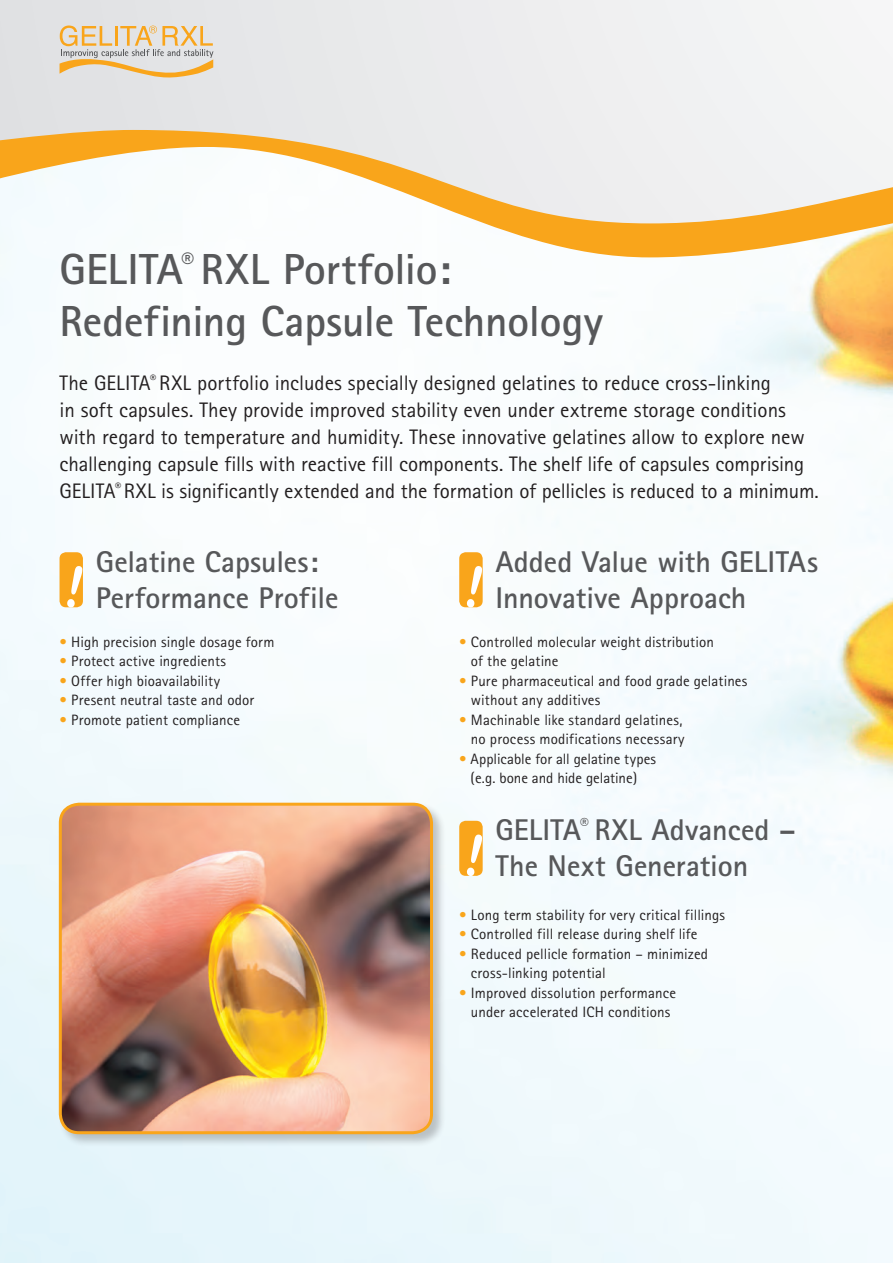
<style>
.page{position:relative;width:893px;height:1263px;background:#fff}
.page>*{position:absolute;margin:0;border:0;box-sizing:border-box;transform-origin:0 0}
.t1{font:700 43.5px/52.2px "Rotis Sans Serif";color:#57585a}
.t2{font:700 30px/36px "Rotis Sans Serif";color:#57585a}
.t3{font:21px/27px "Rotis Sans Serif";color:#231f20}
.t4{font:15px/19.5px "Rotis Sans Serif";letter-spacing:.01em;color:#231f20}
.s1{color:#f9a51b}
</style>
<div class="page">
<img style="left:0;top:276px;width:893px;height:987px">
<svg style="left:0;top:0;width:893px;height:130px"></svg>
<svg style="left:0;top:130px;width:893px;height:146px"></svg>
<div style="left:60px;top:552px;width:23px;height:55px;background:#f9a51b;border-radius:6px"></div>
<svg style="left:66px;top:566px;width:17px;height:42px"></svg>
<div style="left:459px;top:552px;width:24px;height:55px;background:#f9a51b;border-radius:6px"></div>
<svg style="left:466px;top:565px;width:17px;height:43px"></svg>
<div style="left:459px;top:821px;width:24px;height:55px;background:#f9a51b;border-radius:6px"></div>
<svg style="left:466px;top:833px;width:17px;height:44px"></svg>
<svg style="left:60px;top:26px;width:153px;height:51px;background:#e1cfb0"></svg>
<div style="left:58px;top:802px;width:388px;height:346px;background:#231f20;opacity:.25"></div>
<img style="left:60px;top:804px;width:371px;height:329px">
<div style="left:59px;top:803px;width:374px;height:331px;border:3px solid #f9a51b;border-radius:19px"></div>
<h1 class="t1" style="left:60px;top:243px;width:545px">GELITA<sup>®</sup> RXL Portfolio:<br>Redefining Capsule Technology</h1>
<p class="t3" style="left:60px;top:369px;width:761px">The GELITA<sup>®</sup> RXL portfolio includes specially designed gelatines to reduce cross-linking<br>in soft capsules. They provide improved stability even under extreme storage conditions with regard to temperature and humidity. These innovative gelatines allow to explore new challenging capsule fills with reactive fill components. The shelf life of capsules comprising GELITA<sup>®</sup> RXL is significantly extended and the formation of pellicles is reduced to a minimum.</p>
<h2 class="t2" style="left:96px;top:543px;width:244px">Gelatine Capsules:<br>Performance Profile</h2>
<h2 class="t2" style="left:495px;top:543px;width:324px">Added Value with GELITAs<br>Innovative Approach</h2>
<p class="t4" style="left:60px;top:632px;width:216px"><span class="s1">•</span> High precision single dosage form</p>
<p class="t4" style="left:60px;top:651px;width:168px"><span class="s1">•</span> Protect active ingredients</p>
<p class="t4" style="left:60px;top:671px;width:162px"><span class="s1">•</span> Offer high bioavailability</p>
<p class="t4" style="left:60px;top:690px;width:196px"><span class="s1">•</span> Present neutral taste and odor</p>
<p class="t4" style="left:60px;top:710px;width:182px"><span class="s1">•</span> Promote patient compliance</p>
<p class="t4" style="left:471px;top:632px;width:245px;text-indent:-12px"><span class="s1">•</span> Controlled molecular weight distribution of the gelatine</p>
<p class="t4" style="left:471px;top:671px;width:278px;text-indent:-12px"><span class="s1">•</span> Pure pharmaceutical and food grade gelatines without any additives</p>
<p class="t4" style="left:459px;top:710px;width:227px;text-align:right"><span class="s1">•</span> Machinable like standard gelatines, no process modifications necessary</p>
<p class="t4" style="left:459px;top:749px;width:198px;text-align:center"><span class="s1">•</span> Applicable for all gelatine types (e.g. bone and hide gelatine)</p>
<h2 class="t2" style="left:495px;top:811px;width:302px">GELITA<sup>®</sup> RXL Advanced –<br>The Next Generation</h2>
<p class="t4" style="left:459px;top:905px;width:267px"><span class="s1">•</span> Long term stability for very critical fillings</p>
<p class="t4" style="left:459px;top:924px;width:240px"><span class="s1">•</span> Controlled fill release during shelf life</p>
<p class="t4" style="left:471px;top:944px;width:239px;text-indent:-12px"><span class="s1">•</span> Reduced pellicle formation – minimized cross-linking potential</p>
<p class="t4" style="left:459px;top:983px;width:218px;text-align:center"><span class="s1">•</span> Improved dissolution performance under accelerated ICH conditions</p>
</div>
